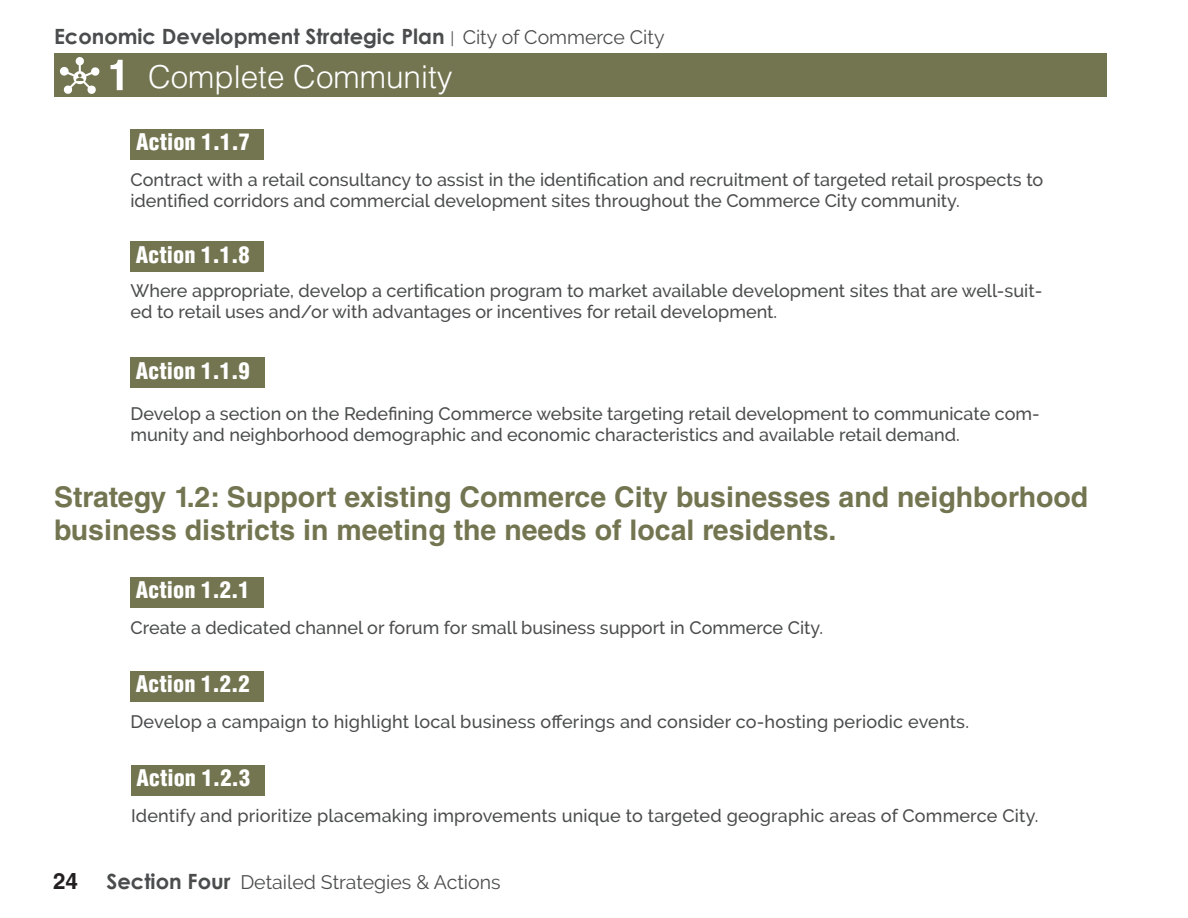
<style>
.page{position:relative;width:1188px;height:918px;background:#fff}
.page>*{position:absolute;margin:0;border:0;box-sizing:border-box;transform-origin:0 0}
.Off{font:300 31.5px "Helvetica LT Std";color:#fff}
.Off-2{font:700 28.5px/33px "Helvetica LT Std";color:#737551}
.t1{font:700 22.5px "Helvetica LT Std";color:#231f20}
.Off-3{font:900 condensed 22.35px "Helvetica LT Std";color:#fff}
.t2{font:700 21px "Century Gothic";color:#4b4c4d}
.t3{font:19.5px "Raleway";color:#4b4c4d}
.t4{font:500 18px/21.6px "Raleway";color:#4b4c4d}
.s1{font-family:"Raleway";font-weight:400;font-size:16.5px}
.s2{font-family:"Raleway";font-weight:400;font-size:19.5px}
.s3{font-family:"Century Gothic";font-weight:700;font-size:21px}
</style>
<div class="page">
<div style="left:131px;top:577px;width:133px;height:31px;background:#737551"></div>
<div style="left:130px;top:671px;width:134px;height:30px;background:#737551"></div>
<div style="left:54px;top:54px;width:92px;height:43px;background:#737551"></div>
<div style="left:146px;top:54px;width:961px;height:43px;background:#737551"></div>
<svg style="left:111px;top:60px;width:12px;height:30px"></svg>
<svg style="left:60px;top:57px;width:40px;height:37px"></svg>
<div style="left:130px;top:129px;width:134px;height:30px;background:#737551"></div>
<div style="left:130px;top:242px;width:134px;height:30px;background:#737551"></div>
<div style="left:130px;top:358px;width:135px;height:30px;background:#737551"></div>
<div style="left:131px;top:765px;width:134px;height:31px;background:#737551"></div>
<p class="t2" style="left:54px;top:21px;width:612px">Economic Development Strategic Plan <span class="s1">|</span> <span class="s2">City of Commerce City</span></p>
<p class="Off" style="left:148px;top:58px;width:306px">Complete Community</p>
<p class="Off-3" style="left:136px;top:128px;width:115px">Action 1.1.7</p>
<p class="t4" style="left:130px;top:168px;width:914px">Contract with a retail consultancy to assist in the identification and recruitment of targeted retail prospects to identified corridors and commercial development sites throughout the Commerce City community.</p>
<p class="Off-3" style="left:136px;top:241px;width:115px">Action 1.1.8</p>
<p class="t4" style="left:130px;top:280px;width:913px">Where appropriate, develop a certification program to market available development sites that are well-suit&shy;ed to retail uses and/or with advantages or incentives for retail development.</p>
<p class="Off-3" style="left:136px;top:356px;width:115px">Action 1.1.9</p>
<p class="t4" style="left:130px;top:402px;width:911px">Develop a section on the Redefining Commerce website targeting retail development to communicate com&shy;munity and neighborhood demographic and economic characteristics and available retail demand.</p>
<p class="Off-2" style="left:54px;top:480px;width:1036px">Strategy 1.2: Support existing Commerce City businesses and neighborhood business districts in meeting the needs of local residents.</p>
<p class="Off-3" style="left:136px;top:576px;width:115px">Action 1.2.1</p>
<p class="t4" style="left:131px;top:617px;width:694px">Create a dedicated channel or forum for small business support in Commerce City.</p>
<p class="Off-3" style="left:136px;top:670px;width:115px">Action 1.2.2</p>
<p class="t4" style="left:130px;top:711px;width:840px">Develop a campaign to highlight local business offerings and consider co-hosting periodic events.</p>
<p class="Off-3" style="left:136px;top:764px;width:115px">Action 1.2.3</p>
<p class="t1" style="left:53px;top:868px;width:27px">24</p>
<p class="t4" style="left:131px;top:805px;width:909px">Identify and prioritize placemaking improvements unique to targeted geographic areas of Commerce City.</p>
<p class="t3" style="left:107px;top:870px;width:396px"><span class="s3">Section Four</span> Detailed Strategies &amp; Actions</p>
</div>
